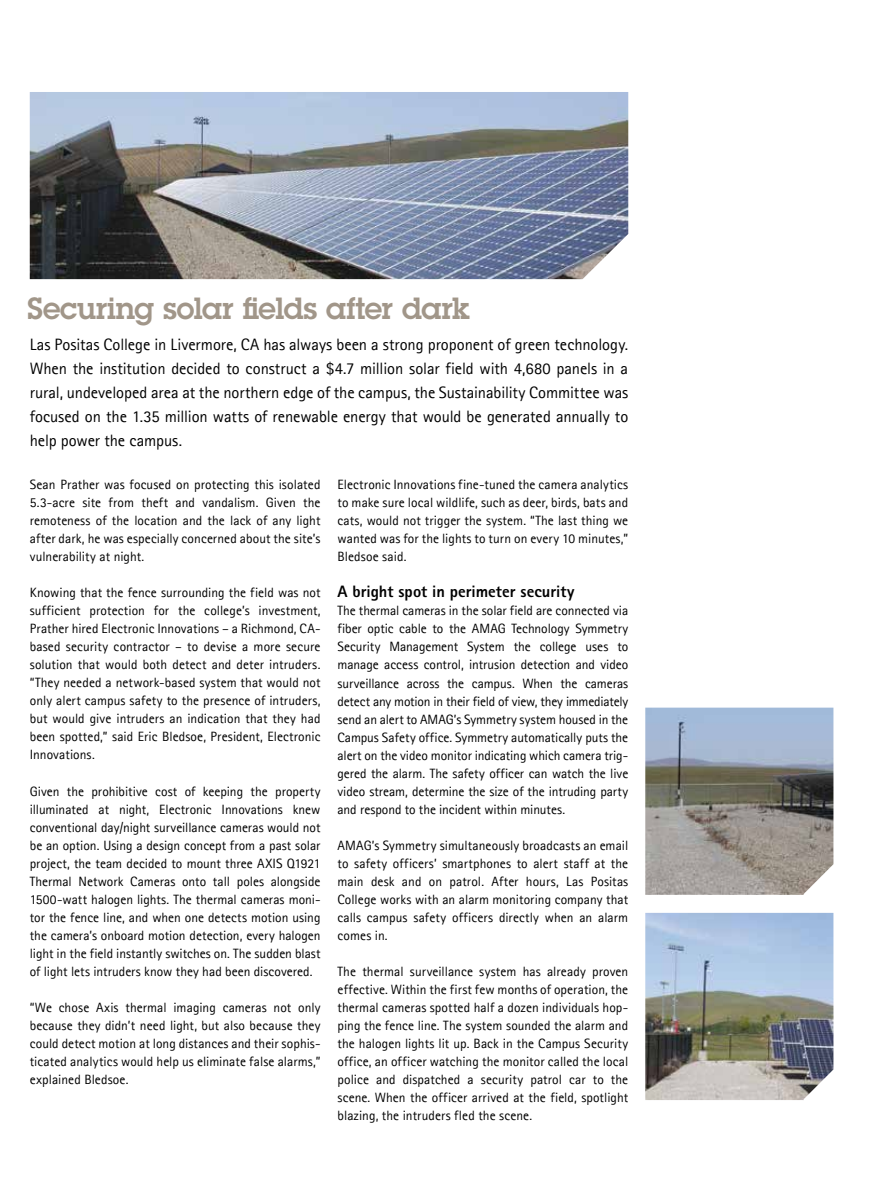
<style>
.page{position:relative;width:893px;height:1191px;background:#fff}
.page>*{position:absolute;margin:0;border:0;box-sizing:border-box;transform-origin:0 0}
.t1{font:600 30px "Lubalin Graph ECG";letter-spacing:-.015em;color:#a19689}
.t2{font:16.5px/24px "Agfa Rotis Sans Serif";letter-spacing:-.005em;color:#000;text-align:justify}
.t3{font:800 16.5px "Rotis Sans Serif Pro";color:#000}
.t4{font:13.5px/18px "Agfa Rotis Sans Serif";color:#000;text-align:justify}
</style>
<div class="page">
<img style="left:30px;top:92px;width:598px;height:187px">
<img style="left:645px;top:913px;width:188px;height:187px">
<img style="left:645px;top:707px;width:188px;height:188px">
<h1 class="t1" style="left:28px;top:288px;width:444px">Securing solar fields after dark</h1>
<p class="t2" style="left:30px;top:332px;width:600px">Las Positas College in Livermore, CA has always been a strong proponent of green technology.<br>When the institution decided to construct a $4.7 million solar field with 4,680 panels in a rural, undeveloped area at the northern edge of the campus, the Sustainability Committee was focused on the 1.35 million watts of renewable energy that would be generated annually to help power the campus.</p>
<p class="t4" style="left:30px;top:475px;width:292px">Sean Prather was focused on protecting this isolated 5.3-acre site from theft and vandalism. Given the remoteness of the location and the lack of any light after dark, he was especially concerned about the site’s vulnerability at night.</p>
<p class="t4" style="left:30px;top:583px;width:292px">Knowing that the fence surrounding the field was not sufficient protection for the college’s investment, Prather hired Electronic Innovations – a Richmond, CA&shy;based security contractor – to devise a more secure solution that would both detect and deter intruders. “They needed a network-based system that would not only alert campus safety to the presence of intruders, but would give intruders an indication that they had been spotted,” said Eric Bledsoe, President, Electronic Innovations.</p>
<p class="t4" style="left:30px;top:781px;width:292px">Given the prohibitive cost of keeping the property illuminated at night, Electronic Innovations knew conventional day/night surveillance cameras would not be an option. Using a design concept from a past solar project, the team decided to mount three AXIS Q1921<br>Thermal Network Cameras onto tall poles alongside 1500-watt halogen lights. The thermal cameras moni&shy;tor the fence line, and when one detects motion using the camera’s onboard motion detection, every halogen light in the field instantly switches on. The sudden blast of light lets intruders know they had been discovered.</p>
<p class="t4" style="left:30px;top:997px;width:292px">“We chose Axis thermal imaging cameras not only because they didn’t need light, but also because they could detect motion at long distances and their sophis&shy;ticated analytics would help us eliminate false alarms,” explained Bledsoe.</p>
<p class="t4" style="left:337px;top:475px;width:292px">Electronic Innovations fine-tuned the camera analytics to make sure local wildlife, such as deer, birds, bats and cats, would not trigger the system. “The last thing we wanted was for the lights to turn on every 10 minutes,” Bledsoe said.</p>
<p class="t3" style="left:338px;top:581px;width:238px">A bright spot in perimeter security</p>
<p class="t4" style="left:338px;top:601px;width:292px">The thermal cameras in the solar field are connected via fiber optic cable to the AMAG Technology Symmetry Security Management System the college uses to manage access control, intrusion detection and video surveillance across the campus. When the cameras detect any motion in their field of view, they immediately send an alert to AMAG’s Symmetry system housed in the Campus Safety office. Symmetry automatically puts the alert on the video monitor indicating which camera trig&shy;gered the alarm. The safety officer can watch the live video stream, determine the size of the intruding party and respond to the incident within minutes.</p>
<p class="t4" style="left:338px;top:835px;width:292px">AMAG’s Symmetry simultaneously broadcasts an email to safety officers’ smartphones to alert staff at the main desk and on patrol. After hours, Las Positas College works with an alarm monitoring company that calls campus safety officers directly when an alarm comes in.</p>
<p class="t4" style="left:338px;top:961px;width:292px">The thermal surveillance system has already proven effective. Within the first few months of operation, the thermal cameras spotted half a dozen individuals hop&shy;ping the fence line. The system sounded the alarm and the halogen lights lit up. Back in the Campus Security office, an officer watching the monitor called the local police and dispatched a security patrol car to the scene. When the officer arrived at the field, spotlight blazing, the intruders fled the scene.</p>
</div>
